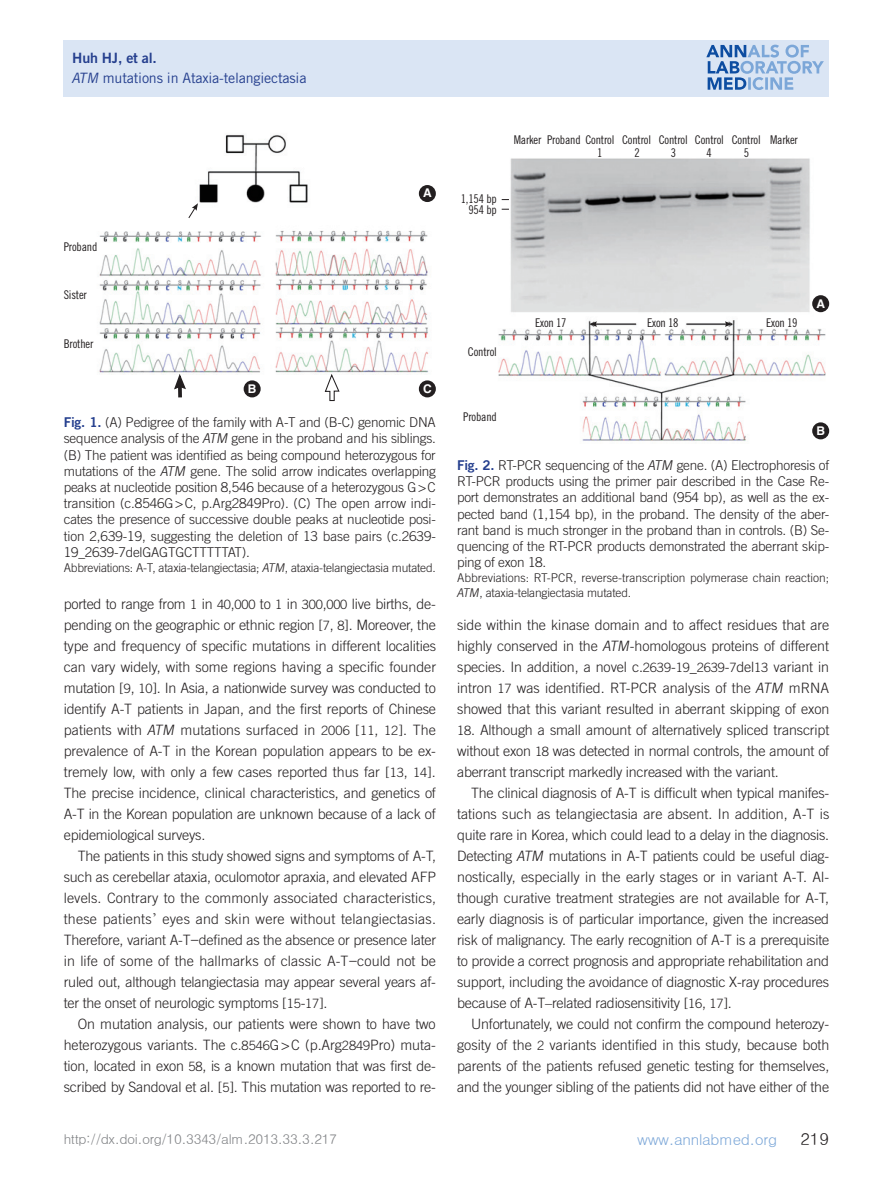
<style>
.page{position:relative;width:893px;height:1191px;background:#fff}
.page>*{position:absolute;margin:0;border:0;box-sizing:border-box;transform-origin:0 0}
.t1{font:16.5px "Dotum";color:#231f20}
.URL{font:15px "Dotum";letter-spacing:-.02em;color:#7ca7d8}
.KJLM_본문{font:300 14.25px/21px "Trade Gothic LT Std";letter-spacing:-.015em;color:#231f20;text-align:justify}
.KJLM_본문_사본{font:300 14.25px/21px "Trade Gothic LT Std";letter-spacing:-.015em;color:#231f20;text-align:justify}
.하시라_제목{font:14.25px "Trade Gothic LT Std";letter-spacing:-.015em;color:#253f8e}
.하시라_이름{font:14.25px "Trade Gothic LT Std Bd 2";letter-spacing:-.015em;color:#253f8e}
.KJLM_표제목_그림설명{font:300 13.5px/16.2px "Trade Gothic LT Std";letter-spacing:-.015em;color:#231f20;text-align:justify}
.t2{font:13.5px "Dotum";letter-spacing:-.03em;color:#808285}
.표_그림설명__주석{font:300 12px/14.4px "Trade Gothic LT Std";letter-spacing:-.015em;color:#231f20}
.그림서체{font:12px "Trade Gothic LT Std Cn 18";letter-spacing:-.015em;color:#231f20}
.t3{font:700 12px "Helvetica LT Std";color:#fff}
.s1{font-style:italic}
.s2{font-family:"Trade Gothic LT Std Bd 2";font-weight:400;color:#253f8e}
.s3{font-size:12.75px}
.s4{font-family:"Times New Roman";font-weight:400}
</style>
<div class="page">
<div style="left:64px;top:40px;width:765px;height:56px;background:#dae5f4"></div>
<svg style="left:706px;top:45px;width:118px;height:45px"></svg>
<img style="left:498px;top:158px;width:331px;height:283px">
<svg style="left:590px;top:321px;width:7px;height:6px"></svg>
<hr style="left:593px;top:324px;width:43px;height:1px;background:#231f20">
<svg style="left:725px;top:321px;width:7px;height:6px"></svg>
<hr style="left:686px;top:324px;width:42px;height:1px;background:#231f20">
<div style="left:812px;top:295px;width:17px;height:17px;background:#231f20;border-radius:50%"></div>
<div style="left:812px;top:422px;width:17px;height:17px;background:#231f20;border-radius:50%"></div>
<img style="left:99px;top:134px;width:337px;height:240px">
<svg style="left:324px;top:374px;width:16px;height:27px"></svg>
<svg style="left:188px;top:203px;width:10px;height:16px"></svg>
<svg style="left:174px;top:374px;width:12px;height:16px"></svg>
<svg style="left:178px;top:385px;width:4px;height:12px"></svg>
<div style="left:419px;top:185px;width:17px;height:17px;background:#231f20;border-radius:50%"></div>
<div style="left:244px;top:380px;width:17px;height:17px;background:#231f20;border-radius:50%"></div>
<div style="left:419px;top:380px;width:17px;height:17px;background:#231f20;border-radius:50%"></div>
<p class="하시라_이름" style="left:72px;top:49px;width:86px">Huh HJ, et al.</p>
<p class="하시라_제목" style="left:71px;top:69px;width:237px"><span class="s1">ATM</span> mutations in Ataxia-telangiectasia</p>
<p class="그림서체" style="left:64px;top:240px;width:35px">Proband</p>
<p class="그림서체" style="left:64px;top:288px;width:25px">Sister</p>
<p class="그림서체" style="left:64px;top:337px;width:31px">Brother</p>
<p class="t3" style="left:423px;top:186px;width:10px">A</p>
<p class="t3" style="left:248px;top:381px;width:10px">B</p>
<p class="t3" style="left:423px;top:381px;width:10px">C</p>
<p class="KJLM_표제목_그림설명" style="left:64px;top:414px;width:374px"><span class="s2">Fig. 1.</span> (A) Pedigree of the family with A-T and (B-C) genomic DNA sequence analysis of the <span class="s1">ATM</span> gene in the proband and his siblings. (B) The patient was identified as being compound heterozygous for mutations of the <span class="s1">ATM</span> gene. The solid arrow indicates overlapping peaks at nucleotide position 8,546 because of a heterozygous G&gt;C transition (c.8546G&gt;C, p.Arg2849Pro). (C) The open arrow indi&shy;cates the presence of successive double peaks at nucleotide posi&shy;tion 2,639-19, suggesting the deletion of 13 base pairs (c.2639- 19_2639-7delGAGTGCTTTTTAT).</p>
<p class="표_그림설명__주석" style="left:64px;top:560px;width:374px">Abbreviations: A-T, ataxia-telangiectasia; <span class="s1">ATM</span>, ataxia-telangiectasia mutated.</p>
<p class="KJLM_본문" style="left:64px;top:593px;width:374px">ported to range from <span class="s3">1</span> in <span class="s3">40</span>,<span class="s3">000</span> to <span class="s3">1</span> in <span class="s3">300</span>,<span class="s3">000</span> live births, de&shy;pending on the geographic or ethnic region [<span class="s3">7</span>, <span class="s3">8</span>]. Moreover, the type and frequency of specific mutations in different localities can vary widely, with some regions having a specific founder mutation [<span class="s3">9</span>, <span class="s3">10</span>]. In Asia, a nationwide survey was conducted to identify A-T patients in Japan, and the first reports of Chinese patients with <span class="s1">ATM</span> mutations surfaced in <span class="s3">2006</span> [<span class="s3">11</span>, <span class="s3">12</span>]. The prevalence of A-T in the Korean population appears to be ex&shy;tremely low, with only a few cases reported thus far [<span class="s3">13</span>, <span class="s3">14</span>].<br>The precise incidence, clinical characteristics, and genetics of A-T in the Korean population are unknown because of a lack of epidemiological surveys.</p>
<p class="KJLM_본문" style="left:64px;top:845px;width:374px;text-indent:14px">The patients in this study showed signs and symptoms of A-T, such as cerebellar ataxia, oculomotor apraxia, and elevated AFP levels. Contrary to the commonly associated characteristics, these patients<span class="s4">’</span> eyes and skin were without telangiectasias.<br>Therefore, variant A-T−defined as the absence or presence later in life of some of the hallmarks of classic A-T−could not be ruled out, although telangiectasia may appear several years af&shy;ter the onset of neurologic symptoms [<span class="s3">15</span>-<span class="s3">17</span>].</p>
<p class="KJLM_본문" style="left:64px;top:1013px;width:374px;text-indent:14px">On mutation analysis, our patients were shown to have two heterozygous variants. The c.<span class="s3">8546</span>G&gt;C (p.Arg<span class="s3">2849</span>Pro) muta&shy;tion, located in exon <span class="s3">58</span>, is a known mutation that was first de&shy;scribed by Sandoval et al. [<span class="s3">5</span>]. This mutation was reported to re-</p>
<p class="그림서체" style="left:461px;top:192px;width:38px">1,154 bp</p>
<p class="그림서체" style="left:468px;top:202px;width:30px">954 bp</p>
<p class="그림서체" style="left:547px;top:132px;width:69px">Proband Control</p>
<p class="그림서체" style="left:597px;top:146px;width:7px">1</p>
<p class="그림서체" style="left:634px;top:146px;width:7px">2</p>
<p class="그림서체" style="left:671px;top:146px;width:7px">3</p>
<p class="그림서체" style="left:707px;top:146px;width:7px">4</p>
<p class="그림서체" style="left:744px;top:146px;width:7px">5</p>
<p class="그림서체" style="left:622px;top:132px;width:30px">Control</p>
<p class="그림서체" style="left:659px;top:132px;width:30px">Control</p>
<p class="그림서체" style="left:695px;top:132px;width:30px">Control</p>
<p class="그림서체" style="left:732px;top:132px;width:30px">Control</p>
<p class="그림서체" style="left:770px;top:132px;width:29px">Marker</p>
<p class="그림서체" style="left:514px;top:132px;width:29px">Marker</p>
<p class="그림서체" style="left:468px;top:345px;width:30px">Control</p>
<p class="그림서체" style="left:463px;top:410px;width:35px">Proband</p>
<p class="그림서체" style="left:535px;top:316px;width:33px">Exon 17</p>
<p class="그림서체" style="left:647px;top:316px;width:33px">Exon 18</p>
<p class="그림서체" style="left:766px;top:316px;width:33px">Exon 19</p>
<p class="t3" style="left:816px;top:296px;width:10px">A</p>
<p class="t3" style="left:816px;top:423px;width:10px">B</p>
<p class="KJLM_표제목_그림설명" style="left:457px;top:457px;width:374px"><span class="s2">Fig. 2.</span> RT-PCR sequencing of the <span class="s1">ATM</span> gene. (A) Electrophoresis of RT-PCR products using the primer pair described in the Case Re&shy;port demonstrates an additional band (954 bp), as well as the ex&shy;pected band (1,154 bp), in the proband. The density of the aber&shy;rant band is much stronger in the proband than in controls. (B) Se&shy;quencing of the RT-PCR products demonstrated the aberrant skip&shy;ping of exon 18.</p>
<p class="표_그림설명__주석" style="left:456px;top:570px;width:374px">Abbreviations: RT-PCR, reverse-transcription polymerase chain reaction;<br><span class="s1">ATM</span>, ataxia-telangiectasia mutated.</p>
<p class="KJLM_본문" style="left:457px;top:614px;width:374px">side within the kinase domain and to affect residues that are highly conserved in the <span class="s1">ATM</span>-homologous proteins of different species. In addition, a novel c.<span class="s3">2639</span>-<span class="s3">19</span>_<span class="s3">2639</span>-<span class="s3">7</span>del<span class="s3">13</span> variant in intron <span class="s3">17</span> was identified. RT-PCR analysis of the <span class="s1">ATM</span> mRNA showed that this variant resulted in aberrant skipping of exon</p>
<p class="KJLM_본문" style="left:457px;top:719px;width:374px"><span class="s3">18</span>. Although a small amount of alternatively spliced transcript without exon <span class="s3">18</span> was detected in normal controls, the amount of aberrant transcript markedly increased with the variant.</p>
<p class="KJLM_본문_사본" style="left:457px;top:782px;width:374px;text-indent:14px">The clinical diagnosis of A-T is difficult when typical manifes&shy;tations such as telangiectasia are absent. In addition, A-T is quite rare in Korea, which could lead to a delay in the diagnosis.<br>Detecting <span class="s1">ATM</span> mutations in A-T patients could be useful diag&shy;nostically, especially in the early stages or in variant A-T. Al&shy;though curative treatment strategies are not available for A-T, early diagnosis is of particular importance, given the increased risk of malignancy. The early recognition of A-T is a prerequisite to provide a correct prognosis and appropriate rehabilitation and support, including the avoidance of diagnostic X-ray procedures because of A-T–related radiosensitivity [<span class="s3">16</span>, <span class="s3">17</span>].</p>
<p class="KJLM_본문" style="left:457px;top:1013px;width:374px;text-indent:14px">Unfortunately, we could not confirm the compound heterozy&shy;gosity of the <span class="s3">2</span> variants identified in this study, because both parents of the patients refused genetic testing for themselves, and the younger sibling of the patients did not have either of the</p>
<p class="t2" style="left:64px;top:1132px;width:275px">http://dx.doi.org/10.3343/alm.2013.33.3.217</p>
<p class="URL" style="left:637px;top:1131px;width:142px">www.annlabmed.org</p>
<p class="t1" style="left:800px;top:1130px;width:30px">219</p>
</div>
